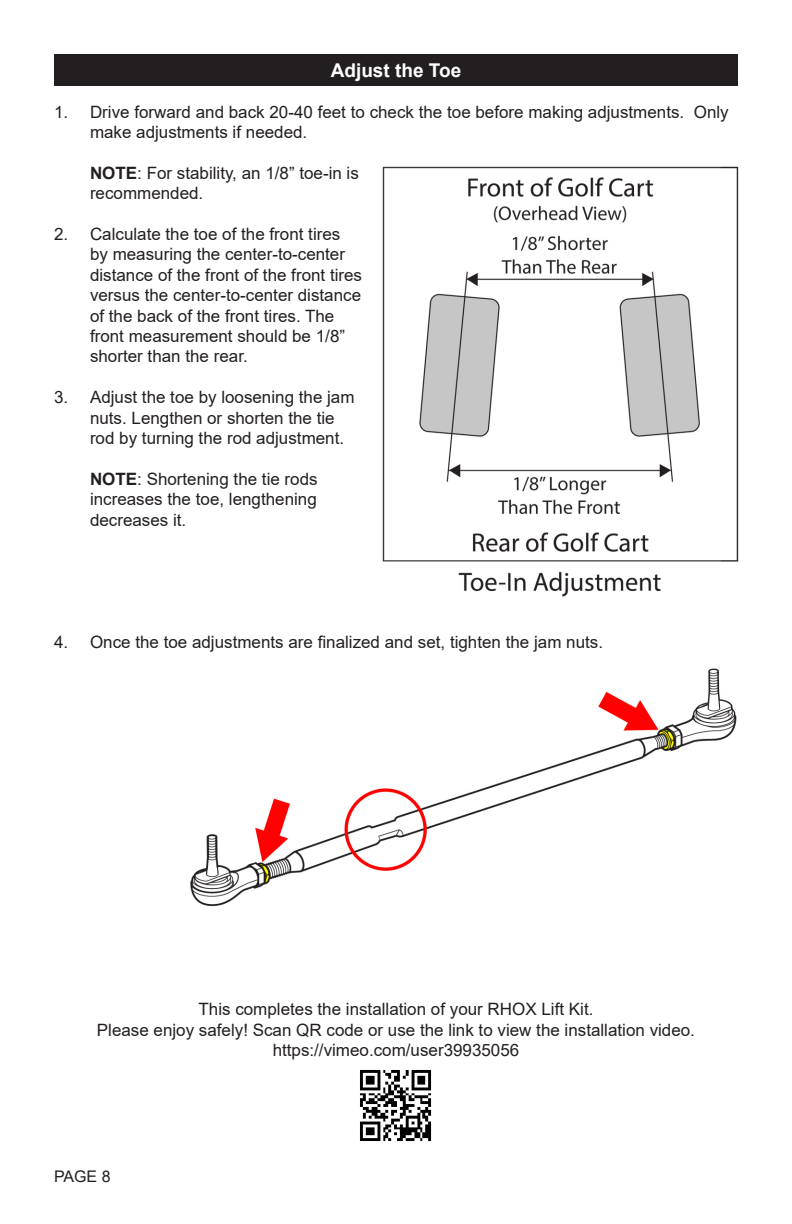
<style>
.page{position:relative;width:792px;height:1224px;background:#fff}
.page>*{position:absolute;margin:0;border:0;box-sizing:border-box;transform-origin:0 0}
.Main_Text__Paragraph{font:700 19px "Arial";color:#fff}
.Main_Text__Paragraph-2{font:17px/20.4px "Arial";color:#231f20}
.t1{font:16px "Arial";color:#231f20}
.s1{font-weight:700}
</style>
<div class="page">
<div style="left:54px;top:54px;width:684px;height:32px;background:#231f20"></div>
<img style="left:382px;top:166px;width:357px;height:431px">
<img style="left:190px;top:668px;width:547px;height:239px">
<img style="left:360px;top:1070px;width:72px;height:71px">
<p class="Main_Text__Paragraph" style="left:331px;top:57px;width:132px">Adjust the Toe</p>
<p class="Main_Text__Paragraph-2" style="left:90px;top:101px;width:640px;text-indent:-36px">1. Drive forward and back 20-40 feet to check the toe before making adjustments. Only make adjustments if needed.</p>
<p class="Main_Text__Paragraph-2" style="left:90px;top:163px;width:270px"><span class="s1">NOTE</span>: For stability, an 1/8” toe-in is recommended.</p>
<p class="Main_Text__Paragraph-2" style="left:90px;top:224px;width:274px;text-indent:-36px">2. Calculate the toe of the front tires by measuring the center-to-center distance of the front of the front tires versus the center-to-center distance of the back of the front tires. The front measurement should be 1/8” shorter than the rear.</p>
<p class="Main_Text__Paragraph-2" style="left:90px;top:387px;width:266px;text-indent:-36px">3. Adjust the toe by loosening the jam nuts. Lengthen or shorten the tie rod by turning the rod adjustment.</p>
<p class="Main_Text__Paragraph-2" style="left:90px;top:469px;width:229px;text-align:justify"><span class="s1">NOTE</span>: Shortening the tie rods increases the toe, lengthening decreases it.</p>
<p class="Main_Text__Paragraph-2" style="left:54px;top:632px;width:551px">4. Once the toe adjustments are finalized and set, tighten the jam nuts.</p>
<p class="Main_Text__Paragraph-2" style="left:97px;top:999px;width:600px;text-align:center">This completes the installation of your RHOX Lift Kit.<br>Please enjoy safely! Scan QR code or use the link to view the installation video. https://vimeo.com/user39935056</p>
<p class="t1" style="left:54px;top:1165px;width:58px">PAGE 8</p>
</div>
